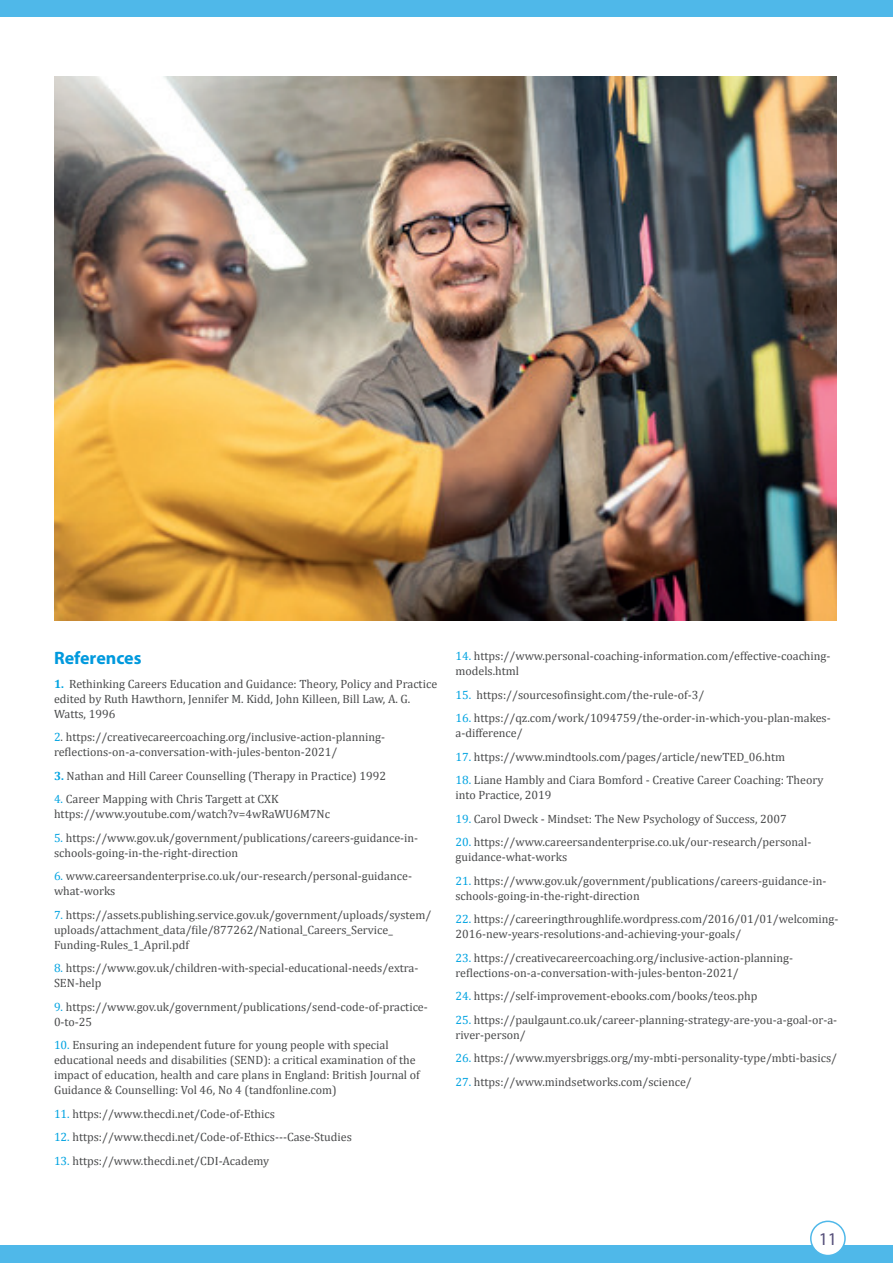
<style>
.page{position:relative;width:893px;height:1263px;background:#fff}
.page>*{position:absolute;margin:0;border:0;box-sizing:border-box;transform-origin:0 0}
.t1{font:700 18px "Myriad Pro";color:#09d}
.t2{font:18px "Myriad Pro";color:#564f7a}
.t3{font:12px/15px "Cambria";color:#494a4b}
.s1{font-weight:700;color:#00a3e1}
.s2{color:#00a3e1}
</style>
<div class="page">
<div style="left:0;top:0;width:893px;height:16px;background:#4fb8e9"></div>
<div style="left:0;top:1245px;width:893px;height:18px;background:#4fb8e9"></div>
<div style="left:811px;top:1221px;width:34px;height:34px;background:#fff;border-radius:50%"></div>
<div style="left:810px;top:1220px;width:36px;height:36px;border:2px solid #4fb8e9;border-radius:50%"></div>
<img style="left:54px;top:77px;width:782px;height:544px">
<h1 class="t1" style="left:54px;top:648px;width:89px">References</h1>
<p class="t3" style="left:54px;top:676px;width:385px"><span class="s1">1.</span> Rethinking Careers Education and Guidance: Theory, Policy and Practice edited by Ruth Hawthorn, Jennifer M. Kidd, John Killeen, Bill Law, A. G.<br>Watts, 1996</p>
<p class="t3" style="left:54px;top:729px;width:333px"><span class="s2">2</span>. https://creativecareercoaching.org/inclusive-action-planning&shy;reflections-on-a-conversation-with-jules-benton-2021/</p>
<p class="t3" style="left:54px;top:768px;width:334px"><span class="s1">3.</span> Nathan and Hill Career Counselling (Therapy in Practice) 1992</p>
<p class="t3" style="left:54px;top:791px;width:277px"><span class="s2">4.</span> Career Mapping with Chris Targett at CXK https://www.youtube.com/watch?v=4wRaWU6M7Nc</p>
<p class="t3" style="left:54px;top:830px;width:366px"><span class="s2">5.</span> https://www.gov.uk/government/publications/careers-guidance-in&shy;schools-going-in-the-right-direction</p>
<p class="t3" style="left:54px;top:868px;width:359px"><span class="s2">6.</span> www.careersandenterprise.co.uk/our-research/personal-guidance&shy;what-works</p>
<p class="t3" style="left:54px;top:907px;width:379px"><span class="s2">7.</span> https://assets.publishing.service.gov.uk/government/uploads/system/ uploads/attachment_data/file/877262/National_Careers_Service_<br>Funding-Rules_1_April.pdf</p>
<p class="t3" style="left:54px;top:960px;width:366px"><span class="s2">8.</span> https://www.gov.uk/children-with-special-educational-needs/extra-<br>SEN-help</p>
<p class="t3" style="left:54px;top:999px;width:375px"><span class="s2">9.</span> https://www.gov.uk/government/publications/send-code-of-practice-<br>0-to-25</p>
<p class="t3" style="left:54px;top:1037px;width:367px"><span class="s2">10.</span> Ensuring an independent future for young people with special educational needs and disabilities (SEND): a critical examination of the impact of education, health and care plans in England: British Journal of Guidance &amp; Counselling: Vol 46, No 4 (tandfonline.com)</p>
<p class="t3" style="left:54px;top:1106px;width:223px"><span class="s2">11.</span> https://www.thecdi.net/Code-of-Ethics</p>
<p class="t3" style="left:54px;top:1130px;width:299px"><span class="s2">12.</span> https://www.thecdi.net/Code-of-Ethics---Case-Studies</p>
<p class="t3" style="left:54px;top:1153px;width:217px"><span class="s2">13.</span> https://www.thecdi.net/CDI-Academy</p>
<p class="t3" style="left:455px;top:648px;width:376px"><span class="s2">14.</span> https://www.personal-coaching-information.com/effective-coaching&shy;models.html</p>
<p class="t3" style="left:455px;top:687px;width:250px"><span class="s2">15.</span> https://sourcesofinsight.com/the-rule-of-3/</p>
<p class="t3" style="left:455px;top:710px;width:377px"><span class="s2">16.</span> https://qz.com/work/1094759/the-order-in-which-you-plan-makes&shy;a-difference/</p>
<p class="t3" style="left:455px;top:749px;width:331px"><span class="s2">17.</span> https://www.mindtools.com/pages/article/newTED_06.htm</p>
<p class="t3" style="left:455px;top:772px;width:369px"><span class="s2">18.</span> Liane Hambly and Ciara Bomford - Creative Career Coaching: Theory into Practice, 2019</p>
<p class="t3" style="left:455px;top:811px;width:333px"><span class="s2">19.</span> Carol Dweck - Mindset: The New Psychology of Success, 2007</p>
<p class="t3" style="left:455px;top:834px;width:357px"><span class="s2">20.</span> https://www.careersandenterprise.co.uk/our-research/personal&shy;guidance-what-works</p>
<p class="t3" style="left:455px;top:873px;width:372px"><span class="s2">21.</span> https://www.gov.uk/government/publications/careers-guidance-in&shy;schools-going-in-the-right-direction</p>
<p class="t3" style="left:455px;top:911px;width:385px"><span class="s2">22.</span> https://careeringthroughlife.wordpress.com/2016/01/01/welcoming-<br>2016-new-years-resolutions-and-achieving-your-goals/</p>
<p class="t3" style="left:455px;top:950px;width:339px"><span class="s2">23.</span> https://creativecareercoaching.org/inclusive-action-planning&shy;reflections-on-a-conversation-with-jules-benton-2021/</p>
<p class="t3" style="left:455px;top:988px;width:303px"><span class="s2">24.</span> https://self-improvement-ebooks.com/books/teos.php</p>
<p class="t3" style="left:455px;top:1012px;width:383px"><span class="s2">25.</span> https://paulgaunt.co.uk/career-planning-strategy-are-you-a-goal-or-a&shy;river-person/</p>
<p class="t3" style="left:455px;top:1050px;width:383px"><span class="s2">26.</span> https://www.myersbriggs.org/my-mbti-personality-type/mbti-basics/</p>
<p class="t3" style="left:455px;top:1074px;width:238px"><span class="s2">27.</span> https://www.mindsetworks.com/science/</p>
<h1 class="t2" style="left:819px;top:1229px;width:20px">11</h1>
</div>
